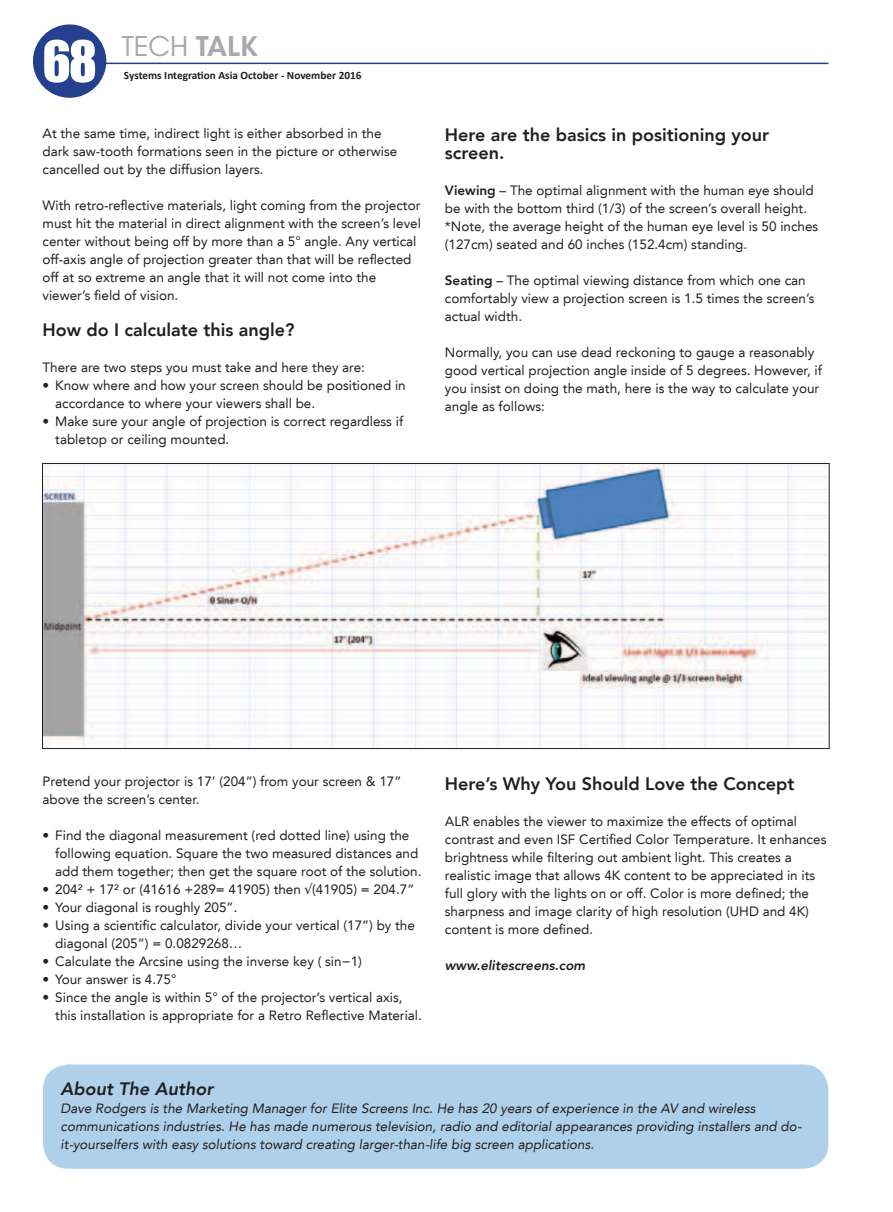
<style>
.page{position:relative;width:893px;height:1212px;background:#fff}
.page>*{position:absolute;margin:0;border:0;box-sizing:border-box;transform-origin:0 0}
.t1{font:52.5px "Impact";color:#fff}
.t2{font:27px "ITC Avant Garde Std";color:#a7a9ac}
.t3{font:800 18px/18px "Avenir LT";color:#231f20}
.t4{font:italic 800 18px "Avenir LT";color:#231f20}
.t5{font:13.5px/18px "Avenir LT";color:#231f20}
.t6{font:italic 13.5px/18px "Avenir LT";color:#231f20}
.t7{font:italic 800 13.5px "Avenir LT";color:#231f20}
.t8{font:700 11.25px "Calibri";color:#231f20}
.s1{font-weight:600}
.s2{font-weight:800}
</style>
<div class="page">
<img style="left:44px;top:465px;width:784px;height:282px">
<div style="left:43px;top:1064px;width:785px;height:105px;background:#aed0eb;border-radius:26px"></div>
<div style="left:33px;top:24px;width:73px;height:74px;background:#25408f;border-radius:50%"></div>
<hr style="left:71px;top:63px;width:757px;height:1px;background:#25408f">
<h1 class="t1" style="left:42px;top:21px;width:56px">68</h1>
<h2 class="t2" style="left:121px;top:30px;width:138px">TECH <span class="s1">TALK</span></h2>
<p class="t8" style="left:124px;top:68px;width:239px">Systems Integration Asia October - November 2016</p>
<p class="t5" style="left:43px;top:124px;width:356px">At the same time, indirect light is either absorbed in the dark saw-tooth formations seen in the picture or otherwise cancelled out by the diffusion layers.</p>
<p class="t5" style="left:43px;top:196px;width:380px">With retro-reflective materials, light coming from the projector must hit the material in direct alignment with the screen’s level center without being off by more than a 5° angle. Any vertical off-axis angle of projection greater than that will be reflected off at so extreme an angle that it will not come into the viewer’s field of vision.</p>
<h3 class="t3" style="left:43px;top:320px;width:254px">How do I calculate this angle?</h3>
<p class="t5" style="left:43px;top:358px;width:324px">There are two steps you must take and here they are:</p>
<p class="t5" style="left:55px;top:376px;width:352px;text-indent:-13px">• Know where and how your screen should be positioned in accordance to where your viewers shall be.</p>
<p class="t5" style="left:55px;top:412px;width:349px;text-indent:-13px">• Make sure your angle of projection is correct regardless if tabletop or ceiling mounted.</p>
<h3 class="t3" style="left:445px;top:126px;width:326px">Here are the basics in positioning your screen.</h3>
<p class="t5" style="left:445px;top:181px;width:375px"><span class="s2">Viewing</span> – The optimal alignment with the human eye should be with the bottom third (1/3) of the screen’s overall height. *Note, the average height of the human eye level is 50 inches (127cm) seated and 60 inches (152.4cm) standing.</p>
<p class="t5" style="left:445px;top:271px;width:371px"><span class="s2">Seating</span> – The optimal viewing distance from which one can comfortably view a projection screen is 1.5 times the screen’s actual width.</p>
<p class="t5" style="left:445px;top:343px;width:379px">Normally, you can use dead reckoning to gauge a reasonably good vertical projection angle inside of 5 degrees. However, if you insist on doing the math, here is the way to calculate your angle as follows:</p>
<p class="t5" style="left:43px;top:773px;width:360px">Pretend your projector is 17’ (204”) from your screen &amp; 17” above the screen’s center.</p>
<p class="t5" style="left:55px;top:827px;width:368px;text-indent:-13px">• Find the diagonal measurement (red dotted line) using the following equation. Square the two measured distances and add them together; then get the square root of the solution.</p>
<p class="t5" style="left:43px;top:881px;width:373px">• 204² + 17² or (41616 +289= 41905) then √(41905) = 204.7”</p>
<p class="t5" style="left:43px;top:899px;width:196px">• Your diagonal is roughly 205”.</p>
<p class="t5" style="left:55px;top:917px;width:361px;text-indent:-13px">• Using a scientific calculator, divide your vertical (17”) by the diagonal (205”) = 0.0829268…</p>
<p class="t5" style="left:43px;top:953px;width:321px">• Calculate the Arcsine using the inverse key ( sin−1)</p>
<p class="t5" style="left:43px;top:971px;width:136px">• Your answer is 4.75°</p>
<p class="t5" style="left:55px;top:989px;width:368px;text-indent:-13px">• Since the angle is within 5° of the projector’s vertical axis, this installation is appropriate for a Retro Reflective Material.</p>
<h3 class="t3" style="left:445px;top:774px;width:351px">Here’s Why You Should Love the Concept</h3>
<p class="t5" style="left:445px;top:812px;width:383px">ALR enables the viewer to maximize the effects of optimal contrast and even ISF Certified Color Temperature. It enhances brightness while filtering out ambient light. This creates a realistic image that allows 4K content to be appreciated in its full glory with the lights on or off. Color is more defined; the sharpness and image clarity of high resolution (UHD and 4K) content is more defined.</p>
<p class="t7" style="left:445px;top:957px;width:142px">www.elitescreens.com</p>
<h3 class="t4" style="left:61px;top:1078px;width:154px">About The Author</h3>
<p class="t6" style="left:61px;top:1100px;width:743px">Dave Rodgers is the Marketing Manager for Elite Screens Inc. He has 20 years of experience in the AV and wireless communications industries. He has made numerous television, radio and editorial appearances providing installers and do&shy;it-yourselfers with easy solutions toward creating larger-than-life big screen applications.</p>
</div>
